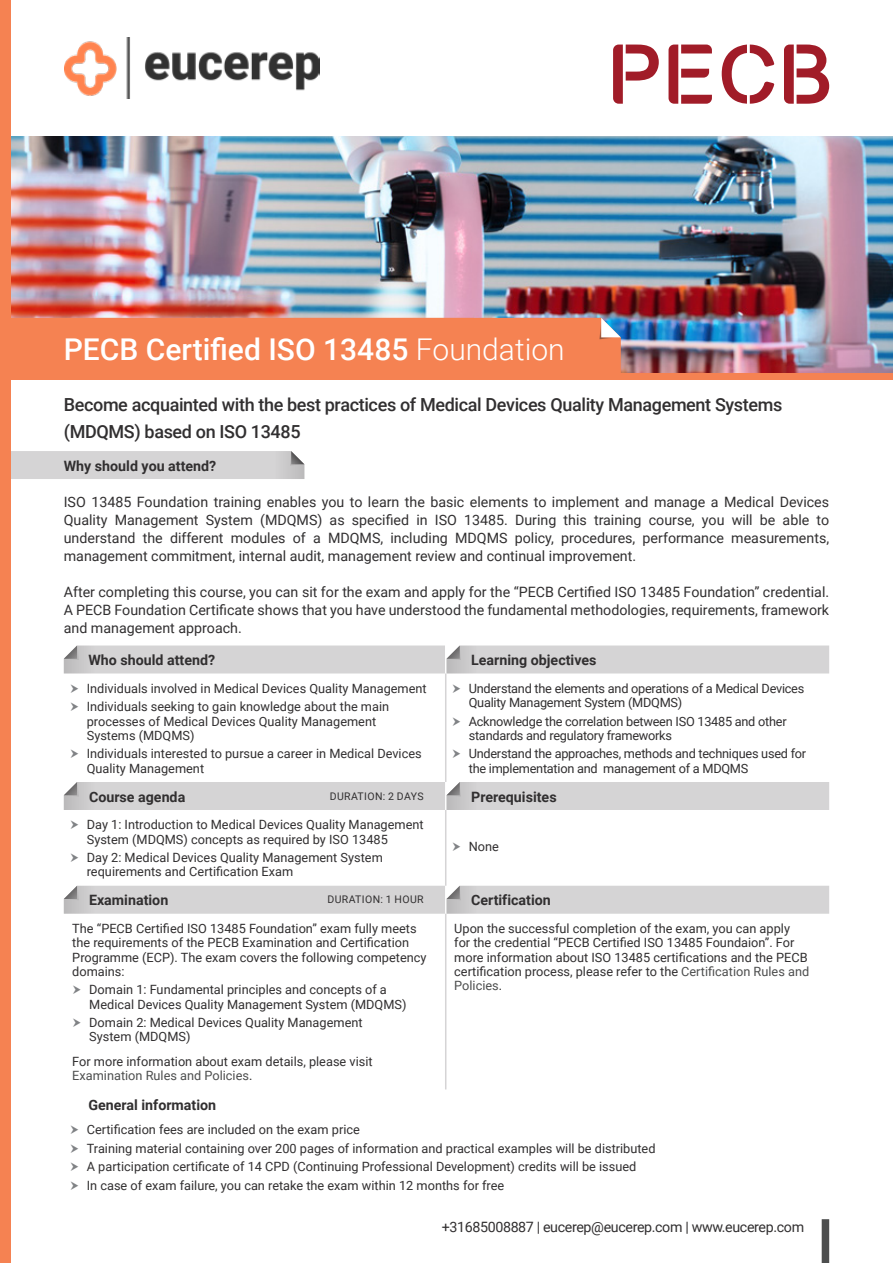
<style>
.page{position:relative;width:893px;height:1263px;background:#fff}
.page>*{position:absolute;margin:0;border:0;box-sizing:border-box;transform-origin:0 0}
.t1{font:500 30px "Roboto";color:#fff}
.t2{font:500 18px/27px "Roboto";letter-spacing:-.02em;color:#312f30}
.Bullet_Points{font:14.25px/18px "Roboto";color:#312f30;text-align:justify}
.t3{font:700 14.25px "Roboto";color:#312f30}
.Bullet_Points-2{font:14.25px "Roboto";letter-spacing:-.025em;color:#312f30}
.Bullet{font:12.75px/14.2px "Roboto";color:#312f30}
.Bullet-2{font:12.75px/14.2px "Roboto";letter-spacing:-.02em;color:#312f30}
.t4{font:10.5px "Roboto";letter-spacing:.035em;color:#312f30}
.s1{font-weight:300}
.s2{color:#4d4e4e}
</style>
<div class="page">
<img style="left:11px;top:136px;width:882px;height:237px">
<svg style="left:11px;top:451px;width:293px;height:28px;background:#d3d2d3"></svg>
<hr style="left:445px;top:673px;width:1px;height:109px;background:#d5d4d5">
<hr style="left:445px;top:914px;width:1px;height:175px;background:#d5d4d5">
<hr style="left:445px;top:810px;width:1px;height:76px;background:#d5d4d5">
<svg style="left:64px;top:645px;width:765px;height:28px;background:#d4d3d4"></svg>
<div style="left:64px;top:782px;width:765px;height:28px;background:#d5d4d5"></div>
<svg style="left:64px;top:886px;width:765px;height:28px;background:#d4d3d4"></svg>
<div style="left:0;top:0;width:11px;height:1263px;background:#f58252"></div>
<div style="left:11px;top:318px;width:610px;height:55px;background:#f58252"></div>
<div style="left:0;top:373px;width:893px;height:7px;background:#f58252"></div>
<img style="left:64px;top:38px;width:256px;height:60px">
<svg style="left:613px;top:45px;width:46px;height:59px"></svg>
<svg style="left:668px;top:45px;width:44px;height:59px"></svg>
<svg style="left:722px;top:45px;width:52px;height:59px"></svg>
<svg style="left:784px;top:45px;width:45px;height:59px"></svg>
<div style="left:822px;top:1219px;width:7px;height:44px;background:#4d4e4e"></div>
<p class="t1" style="left:64px;top:328px;width:502px">PECB Certified ISO 13485 <span class="s1">Foundation</span></p>
<p class="t2" style="left:64px;top:391px;width:720px">Become acquainted with the best practices of Medical Devices Quality Management Systems (MDQMS) based on ISO 13485</p>
<p class="t3" style="left:64px;top:455px;width:154px">Why should you attend?</p>
<p class="Bullet_Points" style="left:64px;top:492px;width:767px">ISO 13485 Foundation training enables you to learn the basic elements to implement and manage a Medical Devices Quality Management System (MDQMS) as specified in ISO 13485. During this training course, you will be able to understand the different modules of a MDQMS, including MDQMS policy, procedures, performance measurements, management commitment, internal audit, management review and continual improvement.</p>
<p class="Bullet_Points" style="left:64px;top:582px;width:767px">After completing this course, you can sit for the exam and apply for the “PECB Certified ISO 13485 Foundation” credential.<br>A PECB Foundation Certificate shows that you have understood the fundamental methodologies, requirements, framework and management approach.</p>
<p class="t3" style="left:88px;top:650px;width:128px">Who should attend?</p>
<p class="t3" style="left:471px;top:650px;width:127px">Learning objectives</p>
<p class="Bullet" style="left:87px;top:681px;width:341px">Individuals involved in Medical Devices Quality Management</p>
<p class="Bullet" style="left:87px;top:699px;width:304px">Individuals seeking to gain knowledge about the main processes of Medical Devices Quality Management<br>Systems (MDQMS)</p>
<p class="Bullet" style="left:87px;top:746px;width:336px">Individuals interested to pursue a career in Medical Devices<br>Quality Management</p>
<p class="Bullet-2" style="left:469px;top:681px;width:337px">Understand the elements and operations of a Medical Devices<br>Quality Management System (MDQMS)</p>
<p class="Bullet-2" style="left:469px;top:713px;width:319px">Acknowledge the correlation between ISO 13485 and other standards and regulatory frameworks</p>
<p class="Bullet-2" style="left:469px;top:746px;width:339px">Understand the approaches, methods and techniques used for the implementation and management of a MDQMS</p>
<p class="t3" style="left:89px;top:786px;width:98px">Course agenda</p>
<p class="t4" style="left:330px;top:789px;width:95px">DURATION: 2 DAYS</p>
<p class="t3" style="left:471px;top:786px;width:87px">Prerequisites</p>
<p class="Bullet" style="left:87px;top:817px;width:338px">Day 1: Introduction to Medical Devices Quality Management<br>System (MDQMS) concepts as required by ISO 13485</p>
<p class="Bullet" style="left:87px;top:850px;width:298px">Day 2: Medical Devices Quality Management System requirements and Certification Exam</p>
<p class="Bullet" style="left:469px;top:839px;width:32px">None</p>
<p class="t3" style="left:89px;top:890px;width:81px">Examination</p>
<p class="t4" style="left:327px;top:892px;width:98px">DURATION: 1 HOUR</p>
<p class="t3" style="left:471px;top:890px;width:81px">Certification</p>
<p class="Bullet" style="left:72px;top:921px;width:356px">The “PECB Certified ISO 13485 Foundation” exam fully meets the requirements of the PECB Examination and Certification Programme (ECP). The exam covers the following competency domains:</p>
<p class="Bullet" style="left:89px;top:982px;width:319px">Domain 1: Fundamental principles and concepts of a<br>Medical Devices Quality Management System (MDQMS)</p>
<p class="Bullet" style="left:89px;top:1015px;width:275px">Domain 2: Medical Devices Quality Management<br>System (MDQMS)</p>
<p class="Bullet" style="left:72px;top:1054px;width:302px">For more information about exam details, please visit<br><span class="s2">Examination Rules and Policies</span>.</p>
<p class="t3" style="left:88px;top:1094px;width:129px">General information</p>
<p class="Bullet" style="left:454px;top:921px;width:356px">Upon the successful completion of the exam, you can apply<br>for the credential “PECB Certified ISO 13485 Foundaion”. For more information about ISO 13485 certifications and the PECB certification process, please refer to the <span class="s2">Certification Rules and Policies</span>.</p>
<p class="Bullet" style="left:87px;top:1122px;width:275px">Certification fees are included on the exam price</p>
<p class="Bullet" style="left:87px;top:1141px;width:570px">Training material containing over 200 pages of information and practical examples will be distributed</p>
<p class="Bullet" style="left:87px;top:1159px;width:551px">A participation certificate of 14 CPD (Continuing Professional Development) credits will be issued</p>
<p class="Bullet" style="left:87px;top:1178px;width:419px">In case of exam failure, you can retake the exam within 12 months for free</p>
<p class="Bullet_Points-2" style="left:442px;top:1217px;width:364px">+31685008887 | eucerep@eucerep.com | www.eucerep.com</p>
</div>
